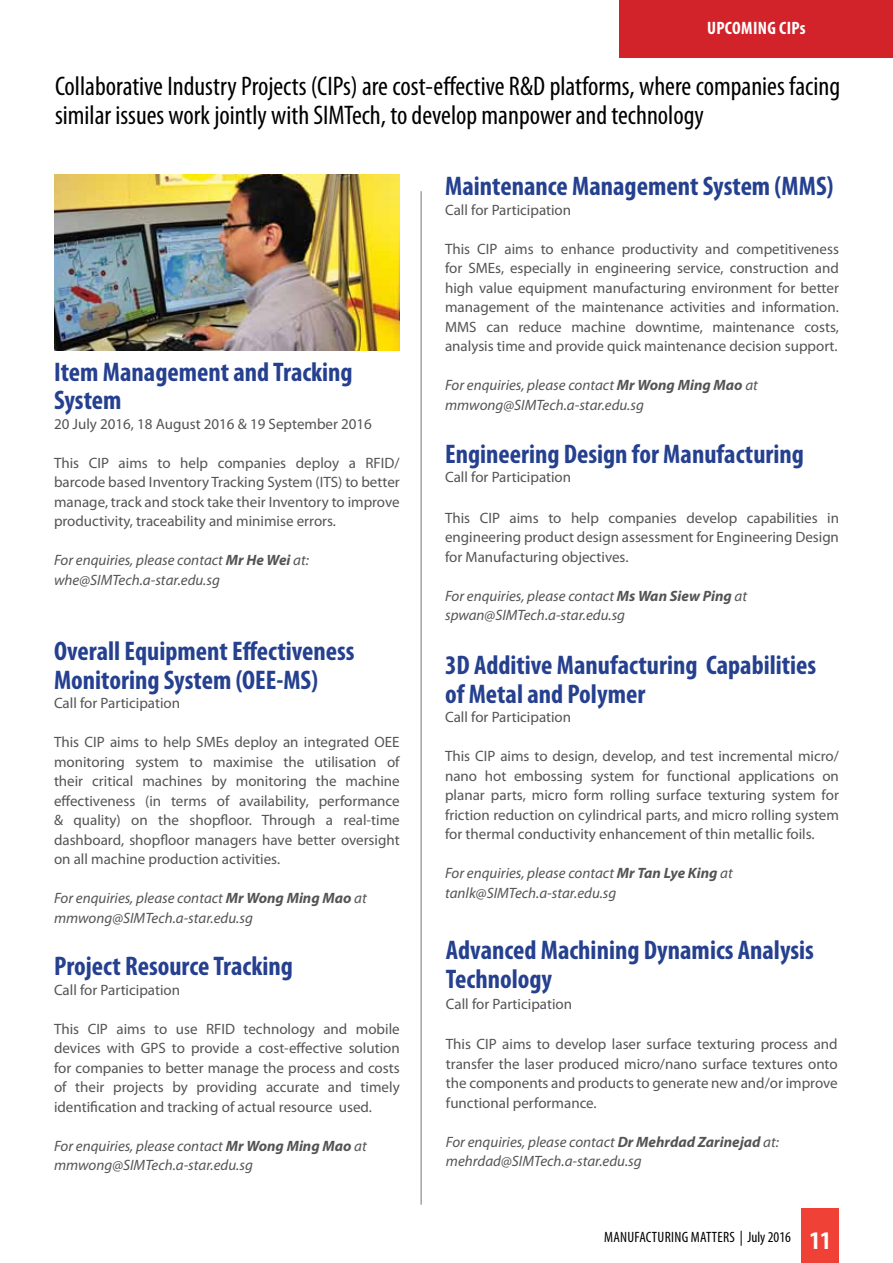
<style>
.page{position:relative;width:893px;height:1263px;background:#fff}
.page>*{position:absolute;margin:0;border:0;box-sizing:border-box;transform-origin:0 0}
.t1{font:700 condensed 27px/28.5px "Myriad Pro";color:#25408f}
.t2{font:condensed 27px/28.5px "Myriad Pro";color:#000}
.t3{font:700 condensed 18px "Myriad Pro";letter-spacing:.02em;color:#fff}
.t4{font:15px/19.5px "Myriad Pro";color:#545456;text-align:justify}
.t5{font:italic 15px/19.5px "Myriad Pro";color:#545456}
.t6{font:condensed 15px "Myriad Pro";letter-spacing:.015em;color:#000}
.s1{font-weight:700}
.s2{font-weight:700;font-size:25.5px;color:#fff}
</style>
<div class="page">
<div style="left:801px;top:1209px;width:38px;height:54px;background:#ef4135"></div>
<div style="left:619px;top:0;width:274px;height:57px;background:#d2232a"></div>
<hr style="left:421px;top:191px;width:1px;height:1014px;background:#000">
<img style="left:54px;top:175px;width:346px;height:175px">
<p class="t3" style="left:707px;top:17px;width:100px">UPCOMING CIPs</p>
<h1 class="t2" style="left:55px;top:72px;width:786px">Collaborative Industry Projects (CIPs) are cost-effective R&amp;D platforms, where companies facing similar issues work jointly with SIMTech, to develop manpower and technology</h1>
<h1 class="t1" style="left:54px;top:357px;width:300px">Item Management and Tracking<br>System</h1>
<p class="t4" style="left:54px;top:414px;width:319px">20 July 2016, 18 August 2016 &amp; 19 September 2016</p>
<p class="t4" style="left:54px;top:453px;width:347px">This CIP aims to help companies deploy a RFID/ barcode based Inventory Tracking System (ITS) to better manage, track and stock take their Inventory to improve productivity, traceability and minimise errors.</p>
<p class="t5" style="left:54px;top:550px;width:256px">For enquiries, please contact <span class="s1">Mr He Wei</span> at: whe@SIMTech.a-star.edu.sg</p>
<h1 class="t1" style="left:54px;top:636px;width:302px">Overall Equipment Effectiveness<br>Monitoring System (OEE-MS)</h1>
<p class="t4" style="left:54px;top:693px;width:128px">Call for Participation</p>
<p class="t4" style="left:54px;top:732px;width:347px">This CIP aims to help SMEs deploy an integrated OEE monitoring system to maximise the utilisation of their critical machines by monitoring the machine effectiveness (in terms of availability, performance &amp; quality) on the shopfloor. Through a real-time dashboard, shopfloor managers have better oversight on all machine production activities.</p>
<p class="t5" style="left:54px;top:888px;width:314px">For enquiries, please contact <span class="s1">Mr Wong Ming Mao</span> at mmwong@SIMTech.a-star.edu.sg</p>
<h1 class="t1" style="left:54px;top:951px;width:240px">Project Resource Tracking</h1>
<p class="t4" style="left:54px;top:980px;width:128px">Call for Participation</p>
<p class="t4" style="left:54px;top:1019px;width:347px">This CIP aims to use RFID technology and mobile devices with GPS to provide a cost-effective solution for companies to better manage the process and costs of their projects by providing accurate and timely identification and tracking of actual resource used.</p>
<p class="t5" style="left:54px;top:1136px;width:314px">For enquiries, please contact <span class="s1">Mr Wong Ming Mao</span> at mmwong@SIMTech.a-star.edu.sg</p>
<h1 class="t1" style="left:445px;top:171px;width:390px">Maintenance Management System (MMS)</h1>
<p class="t4" style="left:445px;top:200px;width:128px">Call for Participation</p>
<p class="t4" style="left:445px;top:239px;width:395px">This CIP aims to enhance productivity and competitiveness for SMEs, especially in engineering service, construction and high value equipment manufacturing environment for better management of the maintenance activities and information.<br>MMS can reduce machine downtime, maintenance costs, analysis time and provide quick maintenance decision support.</p>
<p class="t5" style="left:445px;top:375px;width:314px">For enquiries, please contact <span class="s1">Mr Wong Ming Mao</span> at mmwong@SIMTech.a-star.edu.sg</p>
<h1 class="t1" style="left:445px;top:439px;width:360px">Engineering Design for Manufacturing</h1>
<p class="t4" style="left:445px;top:467px;width:128px">Call for Participation</p>
<p class="t4" style="left:445px;top:508px;width:395px">This CIP aims to help companies develop capabilities in engineering product design assessment for Engineering Design for Manufacturing objectives.</p>
<p class="t5" style="left:445px;top:586px;width:304px">For enquiries, please contact <span class="s1">Ms Wan Siew Ping</span> at spwan@SIMTech.a-star.edu.sg</p>
<h1 class="t1" style="left:445px;top:650px;width:373px">3D Additive Manufacturing Capabilities of Metal and Polymer</h1>
<p class="t4" style="left:445px;top:707px;width:128px">Call for Participation</p>
<p class="t4" style="left:445px;top:746px;width:395px">This CIP aims to design, develop, and test incremental micro/ nano hot embossing system for functional applications on planar parts, micro form rolling surface texturing system for friction reduction on cylindrical parts, and micro rolling system for thermal conductivity enhancement of thin metallic foils.</p>
<p class="t5" style="left:445px;top:863px;width:289px">For enquiries, please contact <span class="s1">Mr Tan Lye King</span> at tanlk@SIMTech.a-star.edu.sg</p>
<h1 class="t1" style="left:446px;top:935px;width:370px">Advanced Machining Dynamics Analysis<br>Technology</h1>
<p class="t4" style="left:446px;top:994px;width:128px">Call for Participation</p>
<p class="t4" style="left:446px;top:1034px;width:393px">This CIP aims to develop laser surface texturing process and transfer the laser produced micro/nano surface textures onto the components and products to generate new and/or improve functional performance.</p>
<p class="t5" style="left:446px;top:1132px;width:334px">For enquiries, please contact <span class="s1">Dr Mehrdad Zarinejad</span> at: mehrdad@SIMTech.a-star.edu.sg</p>
<p class="t6" style="left:604px;top:1227px;width:228px">MANUFACTURING Matters | July 2016 <span class="s2">11</span></p>
</div>
